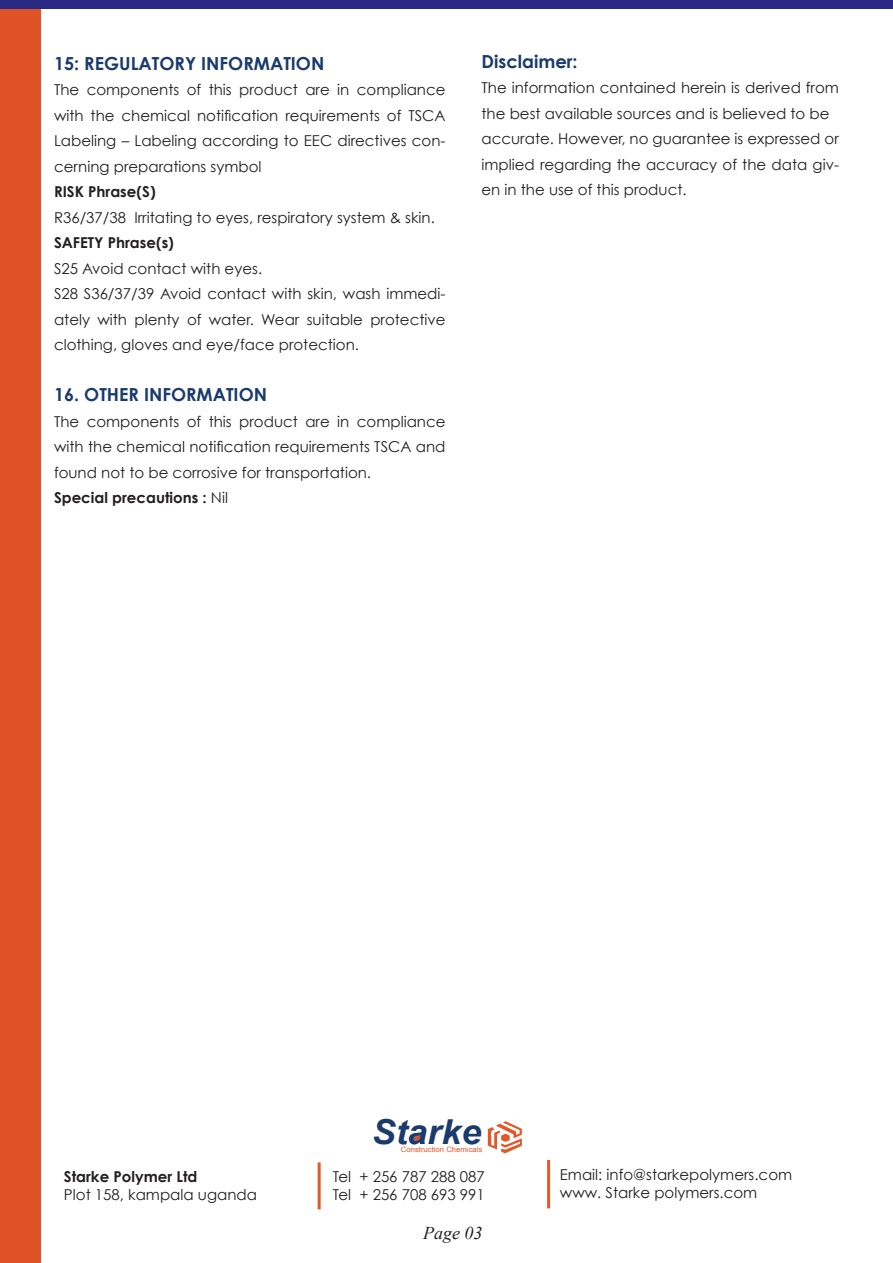
<style>
.page{position:relative;width:893px;height:1263px;background:#fff}
.page>*{position:absolute;margin:0;border:0;box-sizing:border-box;transform-origin:0 0}
.t1{font:italic 700 34.35px "Arial";color:#1a3b6b;scale:1.04 1}
.t2{font:700 18px "Century Gothic";color:#1a3b6b}
.t3{font:italic 18px "Times New Roman";color:#231f20}
.t4{font:15px/25.5px "Century Gothic";color:#231f20}
.t5{font:700 15px "Century Gothic";color:#231f20}
.t6{font:7.5px "Arial";color:#e45727;scale:1.04 1}
.s1{font-weight:700}
</style>
<div class="page">
<hr style="left:318px;top:1162px;width:3px;height:47px;background:#e45727">
<hr style="left:547px;top:1160px;width:3px;height:48px;background:#e45727">
<svg style="left:413px;top:1135px;width:9px;height:6px"></svg>
<svg style="left:488px;top:1121px;width:34px;height:32px"></svg>
<div style="left:0;top:4px;width:40px;height:1259px;background:#df5226"></div>
<div style="left:0;top:0;width:893px;height:9px;background:#292882"></div>
<p class="t2" style="left:54px;top:52px;width:272px">15: REGULATORY INFORMATION</p>
<p class="t4" style="left:54px;top:77px;width:393px;text-align:justify">The components of this product are in compliance with the chemical notification requirements of TSCA Labeling – Labeling according to EEC directives con&shy;cerning preparations symbol</p>
<p class="t5" style="left:54px;top:182px;width:103px">RISK Phrase(S)</p>
<p class="t4" style="left:54px;top:204px;width:382px">R36/37/38 Irritating to eyes, respiratory system &amp; skin.</p>
<p class="t5" style="left:54px;top:233px;width:121px">SAFETY Phrase(s)</p>
<p class="t4" style="left:54px;top:255px;width:393px">S25 Avoid contact with eyes.<br>S28 S36/37/39 Avoid contact with skin, wash immedi&shy;ately with plenty of water. Wear suitable protective clothing, gloves and eye/face protection.</p>
<p class="t2" style="left:54px;top:383px;width:215px">16. OTHER INFORMATION</p>
<p class="t4" style="left:54px;top:408px;width:393px">The components of this product are in compliance with the chemical notification requirements TSCA and found not to be corrosive for transportation.<br><span class="s1">Special precautions :</span> Nil</p>
<p class="t2" style="left:481px;top:50px;width:98px">Disclaimer:</p>
<p class="t4" style="left:482px;top:75px;width:359px">The information contained herein is derived from the best available sources and is believed to be accurate. However, no guarantee is expressed or implied regarding the accuracy of the data giv&shy;en in the use of this product.</p>
<p class="t5" style="left:64px;top:1167px;width:135px">Starke Polymer Ltd</p>
<p class="t4" style="left:64px;top:1181px;width:195px">Plot 158, kampala uganda</p>
<h1 class="t1" style="left:372px;top:1109px;width:107px">Starke</h1>
<p class="t6" style="left:401px;top:1144px;width:80px">Construction Chemicals</p>
<p class="t4" style="left:333px;top:1167px;width:154px;line-height:18px">Tel + 256 787 288 087<br>Tel + 256 708 693 991</p>
<p class="t3" style="left:423px;top:1220px;width:61px">Page 03</p>
<p class="t4" style="left:560px;top:1165px;width:234px;line-height:18px">Email: info@starkepolymers.com www. Starke polymers.com</p>
</div>
